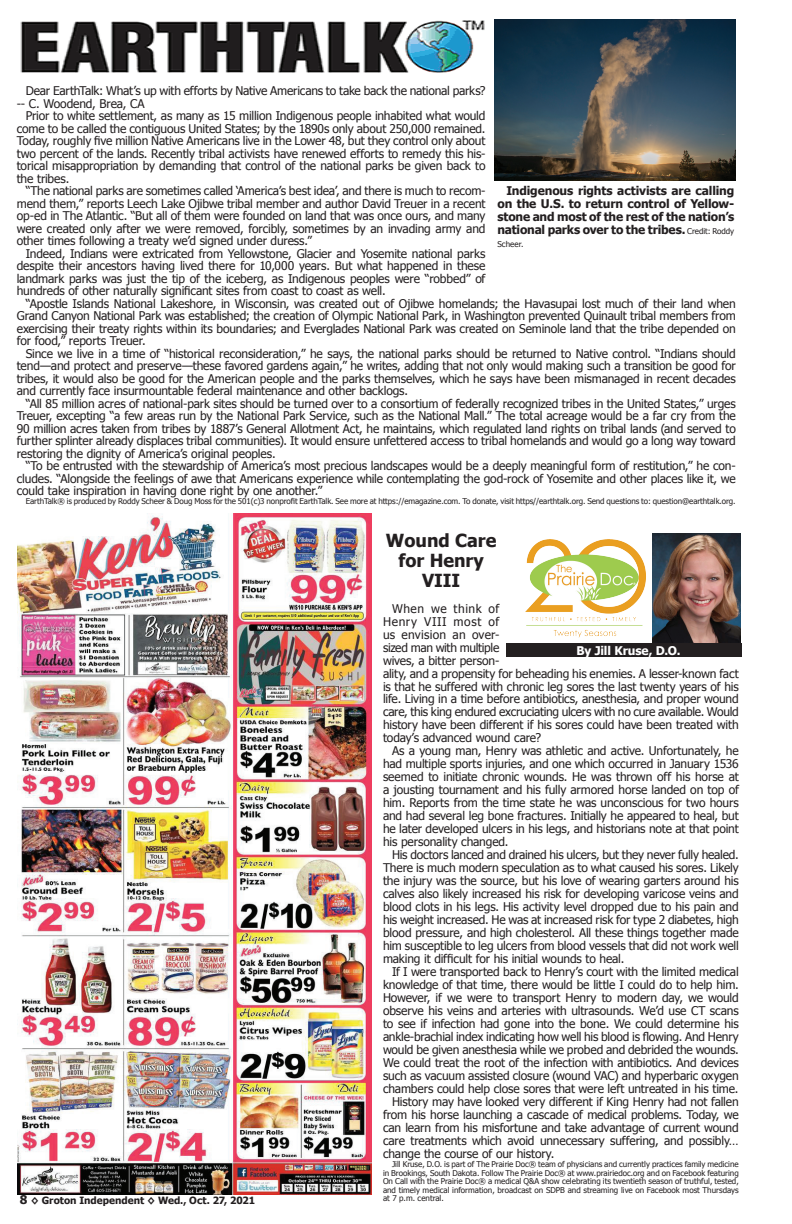
<style>
.page{position:relative;width:792px;height:1224px;background:#fff}
.page>*{position:absolute;margin:0;border:0;box-sizing:border-box;transform-origin:0 0}
.t1{font:700 18px/19.8px "Tahoma";color:#231f20;text-align:center}
.t2{font:12px/13px "Tahoma";letter-spacing:-.015em;color:#231f20;text-align:justify}
.t3{font:700 12px/13px "Tahoma";letter-spacing:-.015em;color:#231f20;text-align:justify}
.t4{font:700 12px "Tahoma";letter-spacing:-.01em;color:#fff}
.t5{font:700 10px "Tahoma";color:#231f20}
.t6{font:8px/8.5px "Tahoma";letter-spacing:-.01em;color:#231f20;text-align:justify}
.s1{font-weight:400;font-size:8px}
.s2{font-size:12px}
</style>
<div class="page">
<img style="left:18px;top:513px;width:353px;height:682px">
<img style="left:20px;top:20px;width:465px;height:53px">
<img style="left:525px;top:539px;width:121px;height:99px">
<div style="left:506px;top:643px;width:236px;height:14px;background:#231f20"></div>
<img style="left:652px;top:534px;width:89px;height:109px">
<img style="left:495px;top:20px;width:241px;height:161px">
<p class="t2" style="left:17px;top:83px;width:470px;text-indent:9px">Dear EarthTalk: What’s up with efforts by Native Americans to take back the national parks? -- C. Woodend, Brea, CA</p>
<p class="t2" style="left:17px;top:109px;width:470px;line-height:12.5px;text-indent:9px">Prior to white settlement, as many as 15 million Indigenous people inhabited what would come to be called the contiguous United States; by the 1890s only about 250,000 remained.<br>Today, roughly five million Native Americans live in the Lower 48, but they control only about two percent of the lands. Recently tribal activists have renewed efforts to remedy this his&shy;torical misappropriation by demanding that control of the national parks be given back to the tribes.</p>
<p class="t2" style="left:17px;top:184px;width:470px;line-height:12.5px;text-indent:9px">“The national parks are sometimes called ‘America’s best idea’, and there is much to recom&shy;mend them,” reports Leech Lake Ojibwe tribal member and author David Treuer in a recent op-ed in The Atlantic. “But all of them were founded on land that was once ours, and many were created only after we were removed, forcibly, sometimes by an invading army and other times following a treaty we’d signed under duress.”</p>
<p class="t2" style="left:17px;top:246px;width:470px;line-height:12.5px;text-indent:9px">Indeed, Indians were extricated from Yellowstone, Glacier and Yosemite national parks despite their ancestors having lived there for 10,000 years. But what happened in these landmark parks was just the tip of the iceberg, as Indigenous peoples were “robbed” of hundreds of other naturally significant sites from coast to coast as well.</p>
<p class="t2" style="left:17px;top:296px;width:721px;line-height:12.5px;text-indent:9px">“Apostle Islands National Lakeshore, in Wisconsin, was created out of Ojibwe homelands; the Havasupai lost much of their land when Grand Canyon National Park was established; the creation of Olympic National Park, in Washington prevented Quinault tribal members from exercising their treaty rights within its boundaries; and Everglades National Park was created on Seminole land that the tribe depended on for food,” reports Treuer.</p>
<p class="t2" style="left:17px;top:346px;width:721px;line-height:12.5px;text-indent:9px">Since we live in a time of “historical reconsideration,” he says, the national parks should be returned to Native control. “Indians should tend—and protect and preserve—these favored gardens again,” he writes, adding that not only would making such a transition be good for tribes, it would also be good for the American people and the parks themselves, which he says have been mismanaged in recent decades and currently face insurmountable federal maintenance and other backlogs.</p>
<p class="t2" style="left:17px;top:396px;width:721px;line-height:12.5px;text-indent:9px">“All 85 million acres of national-park sites should be turned over to a consortium of federally recognized tribes in the United States,” urges Treuer, excepting “a few areas run by the National Park Service, such as the National Mall.” The total acreage would be a far cry from the 90 million acres taken from tribes by 1887’s General Allotment Act, he maintains, which regulated land rights on tribal lands (and served to further splinter already displaces tribal communities). It would ensure unfettered access to tribal homelands and would go a long way toward restoring the dignity of America’s original peoples.</p>
<p class="t2" style="left:17px;top:459px;width:721px;line-height:12.5px;text-indent:9px">“To be entrusted with the stewardship of America’s most precious landscapes would be a deeply meaningful form of restitution,” he con&shy;cludes. “Alongside the feelings of awe that Americans experience while contemplating the god-rock of Yosemite and other places like it, we could take inspiration in having done right by one another.”</p>
<p class="t6" style="left:26px;top:496px;width:711px">EarthTalk® is produced by Roddy Scheer &amp; Doug Moss for the 501(c)3 nonprofit EarthTalk. See more at https://emagazine.com. To donate, visit https//earthtalk.org. Send questions to: question@earthtalk.org.</p>
<h1 class="t1" style="left:386px;top:529px;width:112px">Wound Care for Henry<br>VIII</h1>
<p class="t2" style="left:383px;top:601px;width:357px;text-align:left;text-indent:9px">When we think of<br>Henry VIII most of<br>us envision an over-<br>sized man with multiple<br>wives, a bitter person-<br>ality, and a propensity for beheading his enemies. A lesser-known fact is that he suffered with chronic leg sores the last twenty years of his life. Living in a time before antibiotics, anesthesia, and proper wound care, this king endured excruciating ulcers with no cure available. Would history have been different if his sores could have been treated with today’s advanced wound care?</p>
<p class="t2" style="left:383px;top:744px;width:357px;text-indent:9px">As a young man, Henry was athletic and active. Unfortunately, he had multiple sports injuries, and one which occurred in January 1536 seemed to initiate chronic wounds. He was thrown off his horse at a jousting tournament and his fully armored horse landed on top of him. Reports from the time state he was unconscious for two hours and had several leg bone fractures. Initially he appeared to heal, but he later developed ulcers in his legs, and historians note at that point his personality changed.</p>
<p class="t2" style="left:383px;top:848px;width:357px;text-indent:9px">His doctors lanced and drained his ulcers, but they never fully healed.<br>There is much modern speculation as to what caused his sores. Likely the injury was the source, but his love of wearing garters around his calves also likely increased his risk for developing varicose veins and blood clots in his legs. His activity level dropped due to his pain and his weight increased. He was at increased risk for type 2 diabetes, high blood pressure, and high cholesterol. All these things together made him susceptible to leg ulcers from blood vessels that did not work well making it difficult for his initial wounds to heal.</p>
<p class="t2" style="left:392px;top:965px;width:348px">If I were transported back to Henry’s court with the limited medical</p>
<p class="t2" style="left:383px;top:978px;width:357px">knowledge of that time, there would be little I could do to help him.</p>
<p class="t2" style="left:383px;top:991px;width:357px">However, if we were to transport Henry to modern day, we would</p>
<p class="t2" style="left:383px;top:1004px;width:357px">observe his veins and arteries with ultrasounds. We’d use CT scans</p>
<p class="t2" style="left:383px;top:1017px;width:357px">to see if infection had gone into the bone. We could determine his</p>
<p class="t2" style="left:383px;top:1030px;width:357px">ankle-brachial index indicating how well his blood is flowing. And Henry</p>
<p class="t2" style="left:383px;top:1043px;width:357px">would be given anesthesia while we probed and debrided the wounds.</p>
<p class="t2" style="left:383px;top:1056px;width:357px">We could treat the root of the infection with antibiotics. And devices</p>
<p class="t2" style="left:383px;top:1069px;width:357px">such as vacuum assisted closure (wound VAC) and hyperbaric oxygen</p>
<p class="t2" style="left:383px;top:1082px;width:357px">chambers could help close sores that were left untreated in his time.</p>
<p class="t2" style="left:392px;top:1095px;width:348px">History may have looked very different if King Henry had not fallen</p>
<p class="t2" style="left:383px;top:1108px;width:357px">from his horse launching a cascade of medical problems. Today, we</p>
<p class="t2" style="left:383px;top:1121px;width:357px">can learn from his misfortune and take advantage of current wound</p>
<p class="t2" style="left:383px;top:1134px;width:357px">care treatments which avoid unnecessary suffering, and possibly…</p>
<p class="t2" style="left:383px;top:1147px;width:173px">change the course of our history.</p>
<p class="t6" style="left:383px;top:1160px;width:357px;text-indent:9px">Jill Kruse, D.O. is part of The Prairie Doc® team of physicians and currently practices family medicine in Brookings, South Dakota. Follow The Prairie Doc® at www.prairiedoc.org and on Facebook featuring On Call with the Prairie Doc® a medical Q&amp;A show celebrating its twentieth season of truthful, tested, and timely medical information, broadcast on SDPB and streaming live on Facebook most Thursdays at 7 p.m. central.</p>
<p class="t3" style="left:497px;top:184px;width:238px;text-indent:9px">Indigenous rights activists are calling on the U.S. to return control of Yellow&shy;stone and most of the rest of the nation’s national parks over to the tribes. <span class="s1">Credit: Roddy</span></p>
<p class="t6" style="left:497px;top:240px;width:28px">Scheer.</p>
<p class="t4" style="left:576px;top:642px;width:106px">By Jill Kruse, D.O.</p>
<p class="t5" style="left:20px;top:1194px;width:237px"><span class="s2">8</span> ◊ Groton Independent ◊ Wed., Oct. 27, 2021</p>
</div>
